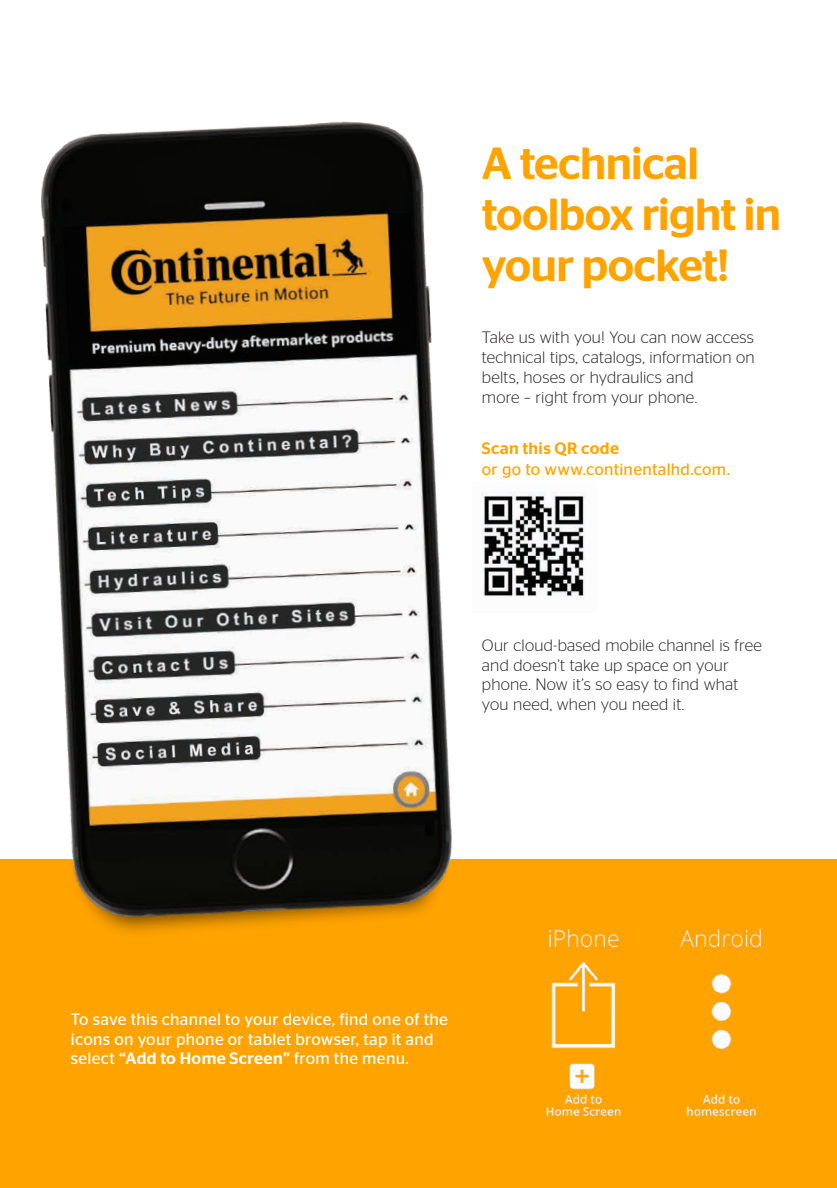
<style>
.page{position:relative;width:837px;height:1188px;background:#fff}
.page>*{position:absolute;margin:0;border:0;box-sizing:border-box;transform-origin:0 0}
.t1{font:500 45px/51px "Continental Stag Sans";letter-spacing:-.015em;color:#ffa300}
.t2{font:300 16.5px/19.8px "Continental Stag Sans";letter-spacing:.015em;color:#231f20}
.t3{font:16.5px/19.8px "Continental Stag Sans";letter-spacing:.02em;color:#fff}
.t4{font:16.5px "Continental Stag Sans";letter-spacing:.02em;color:#ffa300}
.t5{font:500 16.5px "Continental Stag Sans";letter-spacing:.025em;color:#ffa300}
.s1{font-weight:500}
</style>
<div class="page">
<div style="left:0;top:860px;width:837px;height:328px;background:#ffa300"></div>
<img style="left:14px;top:121px;width:488px;height:811px">
<img style="left:472px;top:483px;width:114px;height:129px">
<img style="left:546px;top:928px;width:215px;height:188px">
<h1 class="t1" style="left:482px;top:137px;width:301px">A technical toolbox right in your pocket!</h1>
<p class="t2" style="left:482px;top:327px;width:274px">Take us with you! You can now access technical tips, catalogs, information on belts, hoses or hydraulics and<br>more – right from your phone.</p>
<p class="t5" style="left:482px;top:438px;width:139px">Scan this QR code</p>
<p class="t4" style="left:482px;top:460px;width:250px">or go to www.continentalhd.com.</p>
<p class="t2" style="left:482px;top:635px;width:281px">Our cloud-based mobile channel is free and doesn’t take up space on your phone. Now it’s so easy to find what you need, when you need it.</p>
<p class="t3" style="left:71px;top:1009px;width:379px">To save this channel to your device, find one of the icons on your phone or tablet browser, tap it and select <span class="s1">“Add to Home Screen”</span> from the menu.</p>
</div>
